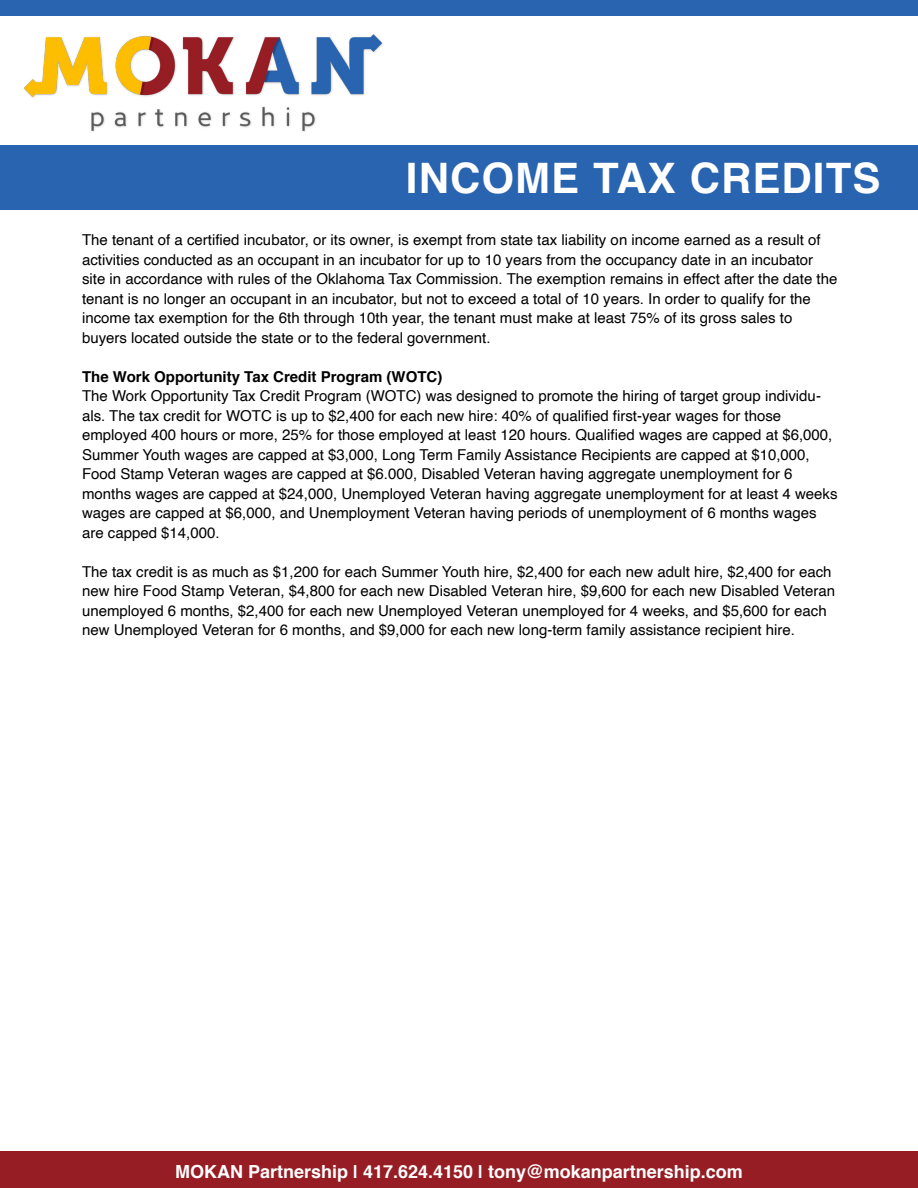
<style>
.page{position:relative;width:918px;height:1188px;background:#fff}
.page>*{position:absolute;margin:0;border:0;box-sizing:border-box;transform-origin:0 0}
.t1{font:700 42px "Helvetica";letter-spacing:.025em;color:#fff}
.t2{font:700 18px "Helvetica";color:#fff}
.t3{font:15px/19.5px "Helvetica";color:#000}
.t4{font:700 15px "Helvetica";color:#000}
</style>
<div class="page">
<div style="left:0;top:1152px;width:918px;height:36px;background:#961d24"></div>
<div style="left:0;top:145px;width:918px;height:64px;background:#2964b0"></div>
<img style="left:24px;top:34px;width:359px;height:98px">
<div style="left:0;top:0;width:918px;height:16px;background:#2964b0"></div>
<h1 class="t1" style="left:406px;top:144px;width:476px">INCOME TAX CREDITS</h1>
<p class="t3" style="left:82px;top:231px;width:757px">The tenant of a certified incubator, or its owner, is exempt from state tax liability on income earned as a result of activities conducted as an occupant in an incubator for up to 10 years from the occupancy date in an incubator site in accordance with rules of the Oklahoma Tax Commission. The exemption remains in effect after the date the tenant is no longer an occupant in an incubator, but not to exceed a total of 10 years. In order to qualify for the income tax exemption for the 6th through 10th year, the tenant must make at least 75% of its gross sales to buyers located outside the state or to the federal government.</p>
<p class="t4" style="left:82px;top:364px;width:362px">The Work Opportunity Tax Credit Program (WOTC)</p>
<p class="t3" style="left:82px;top:387px;width:757px">The Work Opportunity Tax Credit Program (WOTC) was designed to promote the hiring of target group individu&shy;als. The tax credit for WOTC is up to $2,400 for each new hire: 40% of qualified first-year wages for those employed 400 hours or more, 25% for those employed at least 120 hours. Qualified wages are capped at $6,000, Summer Youth wages are capped at $3,000, Long Term Family Assistance Recipients are capped at $10,000, Food Stamp Veteran wages are capped at $6.000, Disabled Veteran having aggregate unemployment for 6 months wages are capped at $24,000, Unemployed Veteran having aggregate unemployment for at least 4 weeks wages are capped at $6,000, and Unemployment Veteran having periods of unemployment of 6 months wages are capped $14,000.</p>
<p class="t3" style="left:82px;top:562px;width:754px">The tax credit is as much as $1,200 for each Summer Youth hire, $2,400 for each new adult hire, $2,400 for each new hire Food Stamp Veteran, $4,800 for each new Disabled Veteran hire, $9,600 for each new Disabled Veteran unemployed 6 months, $2,400 for each new Unemployed Veteran unemployed for 4 weeks, and $5,600 for each new Unemployed Veteran for 6 months, and $9,000 for each new long-term family assistance recipient hire.</p>
<p class="t2" style="left:175px;top:1157px;width:569px">MOKAN Partnership | 417.624.4150 | tony@mokanpartnership.com</p>
</div>
